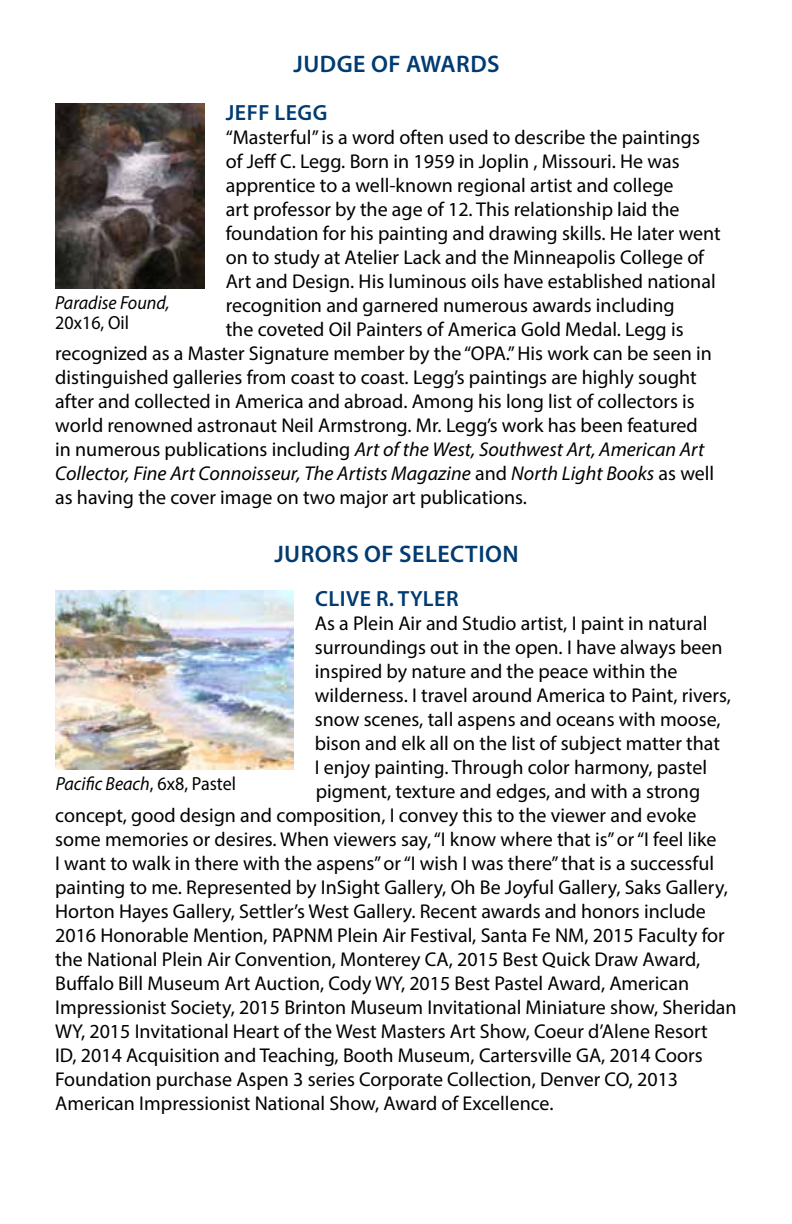
<style>
.page{position:relative;width:792px;height:1224px;background:#fff}
.page>*{position:absolute;margin:0;border:0;box-sizing:border-box;transform-origin:0 0}
.t1{font:600 24px "Myriad Pro";letter-spacing:.02em;color:#003b71}
.t2{font:600 22px "Myriad Pro";letter-spacing:.02em;color:#003b71}
.t3{font:20px "Myriad Pro";color:#000}
.t4{font:italic 20px "Myriad Pro";color:#000}
.t5{font:italic 19px "Myriad Pro";color:#000;scale:.95 1}
.t6{font:19px "Myriad Pro";color:#000;scale:.95 1}
.s1{font-style:normal}
</style>
<div class="page">
<img style="left:56px;top:591px;width:237px;height:178px">
<img style="left:56px;top:104px;width:148px;height:185px">
<p class="t1" style="left:294px;top:49px;width:208px">JUDGE OF AWARDS</p>
<p class="t2" style="left:226px;top:99px;width:103px">JEFF LEGG</p>
<p class="t3" style="left:226px;top:125px;width:476px">“Masterful” is a word often used to describe the paintings</p>
<p class="t3" style="left:226px;top:149px;width:456px">of Jeff C. Legg. Born in 1959 in Joplin , Missouri. He was</p>
<p class="t3" style="left:226px;top:173px;width:449px">apprentice to a well-known regional artist and college</p>
<p class="t3" style="left:226px;top:197px;width:455px">art professor by the age of 12. This relationship laid the</p>
<p class="t3" style="left:226px;top:221px;width:497px">foundation for his painting and drawing skills. He later went</p>
<p class="t3" style="left:226px;top:245px;width:480px">on to study at Atelier Lack and the Minneapolis College of</p>
<p class="t3" style="left:226px;top:269px;width:492px">Art and Design. His luminous oils have established national</p>
<p class="t3" style="left:226px;top:293px;width:450px">recognition and garnered numerous awards including</p>
<p class="t3" style="left:226px;top:317px;width:459px">the coveted Oil Painters of America Gold Medal. Legg is</p>
<p class="t3" style="left:55px;top:341px;width:658px">recognized as a Master Signature member by the “OPA.” His work can be seen in</p>
<p class="t3" style="left:55px;top:365px;width:643px">distinguished galleries from coast to coast. Legg’s paintings are highly sought</p>
<p class="t3" style="left:55px;top:389px;width:641px">after and collected in America and abroad. Among his long list of collectors is</p>
<p class="t3" style="left:55px;top:413px;width:644px">world renowned astronaut Neil Armstrong. Mr. Legg’s work has been featured</p>
<p class="t4" style="left:55px;top:437px;width:651px"><span class="s1">in numerous publications including</span> Art of the West, Southwest Art, American Art</p>
<p class="t4" style="left:55px;top:461px;width:661px">Collector, Fine Art Connoisseur, The Artists Magazine <span class="s1">and</span> North Light Books <span class="s1">as well</span></p>
<p class="t3" style="left:55px;top:485px;width:473px">as having the cover image on two major art publications.</p>
<p class="t1" style="left:274px;top:539px;width:246px">JURORS OF SELECTION</p>
<p class="t2" style="left:315px;top:585px;width:145px">CLIVE R. TYLER</p>
<p class="t3" style="left:315px;top:611px;width:394px">As a Plein Air and Studio artist, I paint in natural</p>
<p class="t3" style="left:315px;top:635px;width:409px">surroundings out in the open. I have always been</p>
<p class="t3" style="left:315px;top:659px;width:364px">inspired by nature and the peace within the</p>
<p class="t3" style="left:315px;top:683px;width:417px">wilderness. I travel around America to Paint, rivers,</p>
<p class="t3" style="left:315px;top:707px;width:407px">snow scenes, tall aspens and oceans with moose,</p>
<p class="t3" style="left:315px;top:731px;width:407px">bison and elk all on the list of subject matter that</p>
<p class="t3" style="left:315px;top:755px;width:394px">I enjoy painting. Through color harmony, pastel</p>
<p class="t3" style="left:316px;top:779px;width:386px">pigment, texture and edges, and with a strong</p>
<p class="t3" style="left:55px;top:803px;width:643px">concept, good design and composition, I convey this to the viewer and evoke</p>
<p class="t3" style="left:55px;top:827px;width:663px">some memories or desires. When viewers say, “I know where that is” or “I feel like</p>
<p class="t3" style="left:55px;top:851px;width:660px">I want to walk in there with the aspens” or “I wish I was there” that is a successful</p>
<p class="t3" style="left:55px;top:875px;width:674px">painting to me. Represented by InSight Gallery, Oh Be Joyful Gallery, Saks Gallery,</p>
<p class="t3" style="left:55px;top:899px;width:652px">Horton Hayes Gallery, Settler’s West Gallery. Recent awards and honors include</p>
<p class="t3" style="left:55px;top:923px;width:671px">2016 Honorable Mention, PAPNM Plein Air Festival, Santa Fe NM, 2015 Faculty for</p>
<p class="t3" style="left:55px;top:947px;width:647px">the National Plein Air Convention, Monterey CA, 2015 Best Quick Draw Award,</p>
<p class="t3" style="left:55px;top:971px;width:636px">Buffalo Bill Museum Art Auction, Cody WY, 2015 Best Pastel Award, American</p>
<p class="t3" style="left:55px;top:995px;width:683px">Impressionist Society, 2015 Brinton Museum Invitational Miniature show, Sheridan</p>
<p class="t3" style="left:55px;top:1019px;width:654px">WY, 2015 Invitational Heart of the West Masters Art Show, Coeur d’Alene Resort</p>
<p class="t3" style="left:55px;top:1043px;width:649px">ID, 2014 Acquisition and Teaching, Booth Museum, Cartersville GA, 2014 Coors</p>
<p class="t3" style="left:55px;top:1067px;width:625px">Foundation purchase Aspen 3 series Corporate Collection, Denver CO, 2013</p>
<p class="t3" style="left:55px;top:1091px;width:500px">American Impressionist National Show, Award of Excellence.</p>
<p class="t5" style="left:55px;top:291px;width:122px">Paradise Found,</p>
<p class="t6" style="left:55px;top:311px;width:79px">20x16, Oil</p>
<p class="t5" style="left:56px;top:772px;width:191px">Pacific Beach<span class="s1">, 6x8, Pastel</span></p>
</div>
